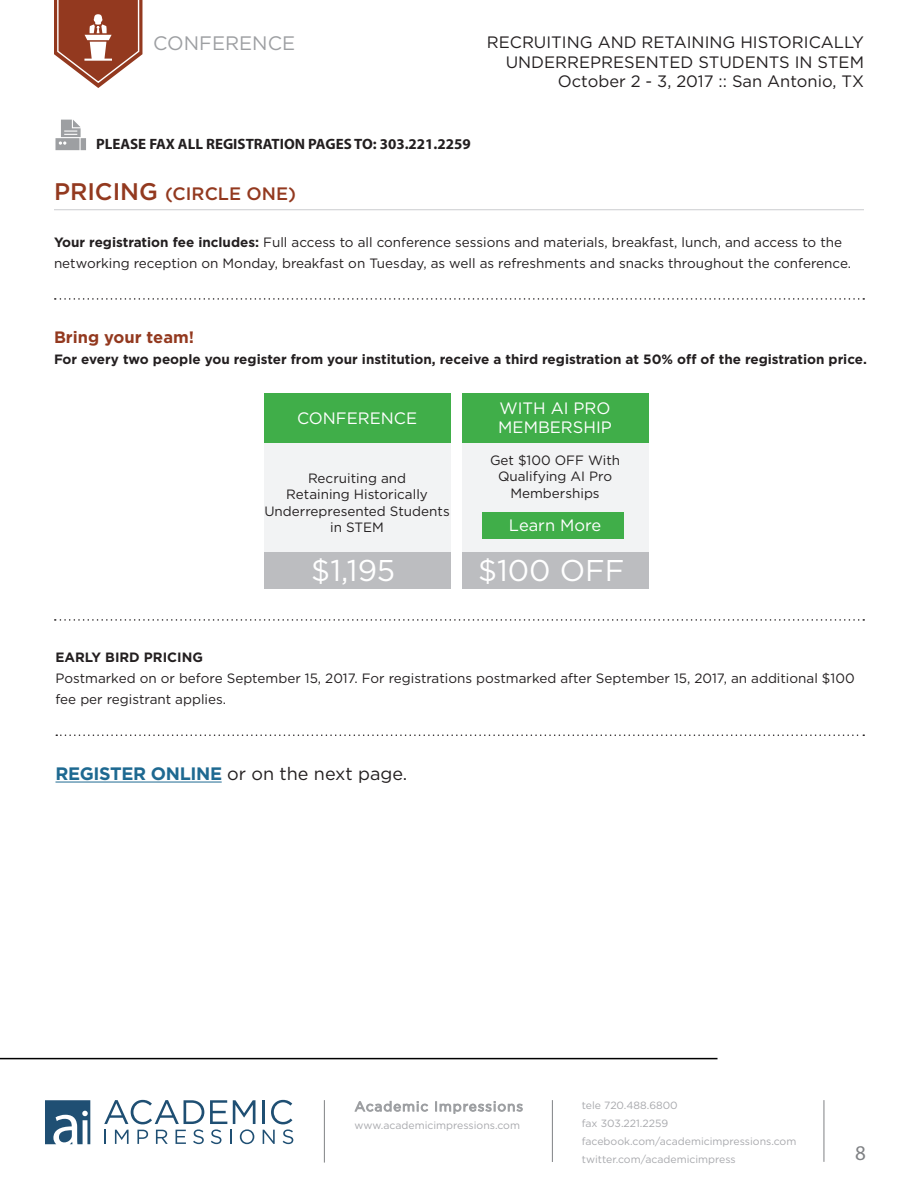
<style>
.page{position:relative;width:918px;height:1188px;background:#fff}
.page>*{position:absolute;margin:0;border:0;box-sizing:border-box;transform-origin:0 0}
.t1{font:30px "Gotham HTF";color:#fff}
.t2{font:21px "Myriad Pro";color:#808285}
.t3{font:19.5px "Gotham HTF";color:#9d9fa2}
.Body_Copy{font:18px "Gotham HTF";color:#231f20}
.Heading_1{font:500 18px "Gotham HTF";color:#93391f}
.t4{font:16.5px/19.8px "Gotham HTF";color:#231f20;text-align:right}
.t5{font:16.5px "Gotham HTF";color:#fff}
.Heading_4{font:700 16.5px "Gotham HTF";color:#93391f}
.Bold{font:700 15px "Myriad Pro";color:#231f20}
.Body_Copy-2{font:13.5px/16.2px "Gotham HTF";color:#231f20}
.Body_Copy-3{font:700 13.5px "Gotham HTF";color:#231f20}
.Body{font:700 13.5px "Gotham HTF";color:#231f20}
.t6{font:10.5px/18px "Gotham HTF";color:#a8a9ad}
.s1{font-size:24px}
.s2{font-weight:700}
.s3{font-weight:700;color:#1e6991}
</style>
<div class="page">
<hr style="left:0;top:1058px;width:718px;height:1px;background:#000">
<hr style="left:262px;top:1100px;width:3px;height:24px;background:#1f4f73">
<svg style="left:104px;top:1100px;width:100px;height:44px"></svg>
<svg style="left:210px;top:1100px;width:45px;height:44px"></svg>
<svg style="left:263px;top:1100px;width:30px;height:44px"></svg>
<svg style="left:45px;top:1100px;width:45px;height:44px"></svg>
<hr style="left:324px;top:1100px;width:1px;height:63px;background:#808285">
<hr style="left:824px;top:1100px;width:1px;height:62px;background:#808285">
<hr style="left:552px;top:1100px;width:1px;height:62px;background:#808285">
<svg style="left:354px;top:1101px;width:74px;height:11px"></svg>
<svg style="left:435px;top:1101px;width:88px;height:13px"></svg>
<svg style="left:54px;top:0;width:88px;height:88px"></svg>
<div style="left:264px;top:393px;width:186px;height:50px;background:#40ae49"></div>
<div style="left:462px;top:393px;width:186px;height:50px;background:#40ae49"></div>
<div style="left:264px;top:551px;width:186px;height:38px;background:#bcbdc0"></div>
<div style="left:462px;top:551px;width:186px;height:38px;background:#bcbdc0"></div>
<div style="left:264px;top:443px;width:186px;height:108px;background:#f2f3f4"></div>
<div style="left:462px;top:443px;width:186px;height:108px;background:#f2f3f4"></div>
<div style="left:483px;top:512px;width:141px;height:26px;background:#40ae49"></div>
<svg style="left:56px;top:734px;width:808px;height:2px"></svg>
<hr style="left:56px;top:782px;width:166px;height:1px;background:#1e6991">
<hr style="left:54px;top:209px;width:810px;height:1px;background:#d1d2d4">
<svg style="left:56px;top:120px;width:30px;height:30px"></svg>
<svg style="left:55px;top:298px;width:809px;height:2px"></svg>
<svg style="left:55px;top:619px;width:809px;height:2px"></svg>
<h3 class="t3" style="left:153px;top:33px;width:143px">CONFERENCE</h3>
<p class="t4" style="left:487px;top:32px;width:379px">RECRUITING AND RETAINING HISTORICALLY<br>UNDERREPRESENTED STUDENTS IN STEM<br>October 2 - 3, 2017 :: San Antonio, TX</p>
<p class="Bold" style="left:96px;top:134px;width:376px">PLEASE FAX ALL REGISTRATION PAGES TO: 303.221.2259</p>
<p class="Heading_1" style="left:54px;top:184px;width:244px"><span class="s1">PRICING</span> (CIRCLE ONE)</p>
<p class="Body_Copy-2" style="left:54px;top:231px;width:799px;line-height:21px"><span class="s2">Your registration fee includes:</span> Full access to all conference sessions and materials, breakfast, lunch, and access to the networking reception on Monday, breakfast on Tuesday, as well as refreshments and snacks throughout the conference.</p>
<p class="Heading_4" style="left:54px;top:327px;width:142px">Bring your team!</p>
<p class="Body_Copy-3" style="left:54px;top:351px;width:814px">For every two people you register from your institution, receive a third registration at 50% off of the registration price.</p>
<p class="t5" style="left:297px;top:409px;width:122px">CONFERENCE</p>
<p class="t5" style="left:500px;top:399px;width:113px">WITH AI PRO</p>
<p class="t5" style="left:498px;top:418px;width:115px">MEMBERSHIP</p>
<p class="Body_Copy-2" style="left:490px;top:452px;width:132px;text-align:center">Get $100 OFF With<br>Qualifying AI Pro<br>Memberships</p>
<p class="Body_Copy-2" style="left:264px;top:470px;width:187px;text-align:center">Recruiting and<br>Retaining Historically<br>Underrepresented Students in STEM</p>
<p class="t1" style="left:311px;top:554px;width:86px">$1,195</p>
<p class="t1" style="left:478px;top:554px;width:148px">$100 OFF</p>
<p class="t5" style="left:509px;top:516px;width:94px">Learn More</p>
<p class="Body" style="left:56px;top:649px;width:149px">EARLY BIRD PRICING</p>
<p class="Body_Copy-2" style="left:56px;top:667px;width:801px;line-height:21px">Postmarked on or before September 15, 2017. For registrations postmarked after September 15, 2017, an additional $100 fee per registrant applies.</p>
<p class="Body_Copy" style="left:56px;top:763px;width:353px"><span class="s3">REGISTER ONLINE</span> or on the next page.</p>
<p class="t6" style="left:355px;top:1116px;width:167px">www.academicimpressions.com</p>
<p class="t6" style="left:582px;top:1096px;width:216px">tele 720.488.6800<br>fax 303.221.2259 facebook.com/academicimpressions.com twitter.com/academicimpress</p>
<p class="t2" style="left:855px;top:1140px;width:12px">8</p>
</div>
